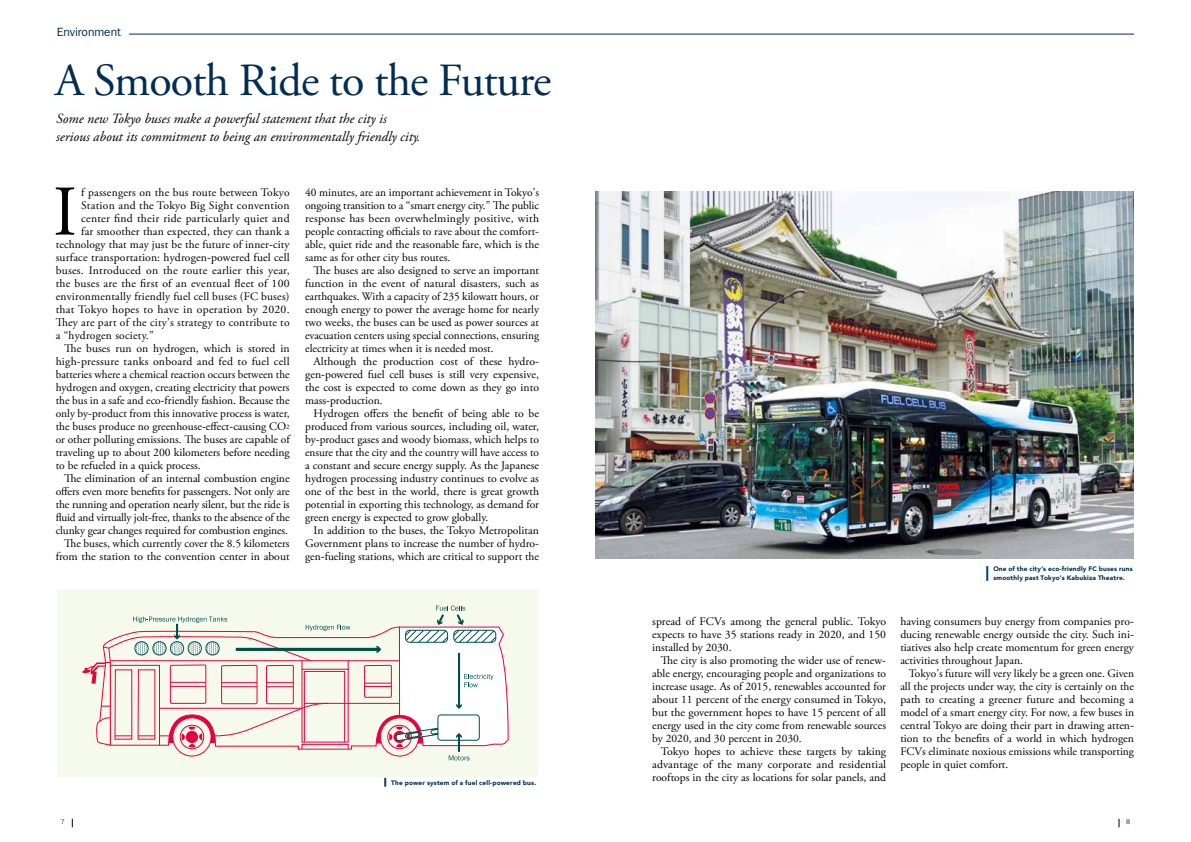
<style>
.page{position:relative;width:1191px;height:842px;background:#fff}
.page>*{position:absolute;margin:0;border:0;box-sizing:border-box;transform-origin:0 0}
.t1{font:71px "Adobe Garamond Pro";color:#000}
.t2{font:46px "Adobe Garamond Pro";letter-spacing:-.02em;color:#002e53}
.t3{font:italic 14px/18px "Adobe Garamond Pro";color:#000}
.t4{font:12px "ITC Franklin Gothic Std";letter-spacing:-.005em;color:#002e53}
.t5{font:11.5px/13px "Adobe Garamond Pro";color:#000;text-align:justify}
.t6{font:11.5px "Adobe Garamond Pro";letter-spacing:.02em;color:#000}
.t7{font:300 7px "Franklin Gothic URW";color:#000}
.t8{font:900 6.5px/9px "Avenir";letter-spacing:.025em;color:#002e53}
.s1{font-family:"Avenir"}
.s2{font-size:6.7px}
</style>
<div class="page">
<hr style="left:129px;top:34px;width:1005px;height:1px;background:#002e53">
<img style="left:595px;top:191px;width:538px;height:367px">
<svg style="left:986px;top:566px;width:2px;height:15px"></svg>
<div style="left:57px;top:589px;width:481px;height:187px;background:#f6faed"></div>
<svg style="left:384px;top:778px;width:2px;height:9px"></svg>
<svg style="left:82px;top:605px;width:427px;height:155px"></svg>
<p class="t4" style="left:57px;top:25px;width:66px">Environment</p>
<h2 class="t2" style="left:55px;top:53px;width:497px">A Smooth Ride to the Future</h2>
<p class="t3" style="left:56px;top:110px;width:366px">Some new Tokyo buses make a powerful statement that the city is serious about its commitment to being an environmentally friendly city.</p>
<h1 class="t1" style="left:53px;top:169px;width:26px">I</h1>
<p class="t6" style="left:81px;top:185px;width:210px">f passengers on the bus route between Tokyo</p>
<p class="t6" style="left:81px;top:198px;width:210px">Station and the Tokyo Big Sight convention</p>
<p class="t6" style="left:81px;top:211px;width:210px">center find their ride particularly quiet and</p>
<p class="t5" style="left:81px;top:225px;width:210px">far smoother than expected, they can thank a</p>
<p class="t5" style="left:56px;top:238px;width:235px">technology that may just be the future of inner<span class="s1">-</span>city</p>
<p class="t5" style="left:56px;top:251px;width:235px">surface transportation: hydrogen<span class="s1">-</span>powered fuel cell</p>
<p class="t6" style="left:56px;top:263px;width:235px">buses. Introduced on the route earlier this year,</p>
<p class="t6" style="left:56px;top:276px;width:235px">the buses are the first of an eventual fleet of 100</p>
<p class="t6" style="left:56px;top:289px;width:235px">environmentally friendly fuel cell buses (FC buses)</p>
<p class="t6" style="left:56px;top:302px;width:235px">that Tokyo hopes to have in operation by 2020.</p>
<p class="t6" style="left:56px;top:315px;width:235px">They are part of the city’s strategy to contribute to</p>
<p class="t6" style="left:56px;top:328px;width:99px">a “hydrogen society.”</p>
<p class="t5" style="left:64px;top:342px;width:227px">The buses run on hydrogen, which is stored in</p>
<p class="t6" style="left:56px;top:354px;width:235px">high<span class="s1">-</span>pressure tanks onboard and fed to fuel cell</p>
<p class="t5" style="left:56px;top:368px;width:235px">batteries where a chemical reaction occurs between the</p>
<p class="t5" style="left:56px;top:381px;width:235px">hydrogen and oxygen, creating electricity that powers</p>
<p class="t5" style="left:56px;top:394px;width:235px">the bus in a safe and eco<span class="s1">-</span>friendly fashion. Because the</p>
<p class="t5" style="left:56px;top:407px;width:235px">only by<span class="s1">-</span>product from this innovative process is water,</p>
<p class="t5" style="left:56px;top:420px;width:235px">the buses produce no greenhouse<span class="s1">-</span>effect<span class="s1">-</span>causing CO<span class="s2">2</span></p>
<p class="t5" style="left:56px;top:433px;width:235px">or other polluting emissions. The buses are capable of</p>
<p class="t5" style="left:56px;top:446px;width:235px">traveling up to about 200 kilometers before needing</p>
<p class="t5" style="left:56px;top:459px;width:146px">to be refueled in a quick process.</p>
<p class="t5" style="left:64px;top:472px;width:227px">The elimination of an internal combustion engine</p>
<p class="t5" style="left:56px;top:485px;width:235px">offers even more benefits for passengers. Not only are</p>
<p class="t5" style="left:56px;top:498px;width:235px">the running and operation nearly silent, but the ride is</p>
<p class="t5" style="left:56px;top:511px;width:235px">fluid and virtually jolt<span class="s1">-</span>free, thanks to the absence of the</p>
<p class="t5" style="left:56px;top:524px;width:234px">clunky gear changes required for combustion engines.</p>
<p class="t5" style="left:64px;top:537px;width:227px">The buses, which currently cover the 8.5 kilometers</p>
<p class="t5" style="left:56px;top:550px;width:235px">from the station to the convention center in about</p>
<p class="t5" style="left:305px;top:186px;width:235px">40 minutes, are an important achievement in Tokyo’s ongoing transition to a “smart energy city.” The public response has been overwhelmingly positive, with people contacting officials to rave about the comfort&shy;able, quiet ride and the reasonable fare, which is the same as for other city bus routes.</p>
<p class="t5" style="left:305px;top:264px;width:235px;text-indent:9px">The buses are also designed to serve an important function in the event of natural disasters, such as earthquakes. With a capacity of 235 kilowatt hours, or enough energy to power the average home for nearly two weeks, the buses can be used as power sources at evacuation centers using special connections, ensuring electricity at times when it is needed most.</p>
<p class="t5" style="left:305px;top:355px;width:235px;text-indent:9px">Although the production cost of these hydro&shy;gen<span class="s1">-</span>powered fuel cell buses is still very expensive, the cost is expected to come down as they go into mass<span class="s1">-</span>production.</p>
<p class="t5" style="left:305px;top:407px;width:235px;text-indent:9px">Hydrogen offers the benefit of being able to be produced from various sources, including oil, water, by<span class="s1">-</span>product gases and woody biomass, which helps to ensure that the city and the country will have access to a constant and secure energy supply. As the Japanese hydrogen processing industry continues to evolve as one of the best in the world, there is great growth potential in exporting this technology, as demand for green energy is expected to grow globally.</p>
<p class="t5" style="left:305px;top:524px;width:235px;text-indent:9px">In addition to the buses, the Tokyo Metropolitan Government plans to increase the number of hydro&shy;gen<span class="s1">-</span>fueling stations, which are critical to support the</p>
<p class="t8" style="left:391px;top:778px;width:146px">The power system of a fuel cell-powered bus.</p>
<p class="t5" style="left:652px;top:615px;width:235px">spread of FCVs among the general public. Tokyo expects to have 35 stations ready in 2020, and 150 installed by 2030.</p>
<p class="t5" style="left:652px;top:654px;width:235px;text-indent:9px">The city is also promoting the wider use of renew&shy;able energy, encouraging people and organizations to increase usage. As of 2015, renewables accounted for about 11 percent of the energy consumed in Tokyo, but the government hopes to have 15 percent of all energy used in the city come from renewable sources by 2020, and 30 percent in 2030.</p>
<p class="t5" style="left:652px;top:745px;width:235px;text-indent:9px">Tokyo hopes to achieve these targets by taking advantage of the many corporate and residential rooftops in the city as locations for solar panels, and</p>
<p class="t8" style="left:993px;top:564px;width:141px">One of the city’s eco-friendly FC buses runs smoothly past Tokyo’s Kabukiza Theatre.</p>
<p class="t5" style="left:900px;top:615px;width:235px">having consumers buy energy from companies pro&shy;ducing renewable energy outside the city. Such ini&shy;tiatives also help create momentum for green energy activities throughout Japan.</p>
<p class="t5" style="left:900px;top:667px;width:235px;text-indent:9px">Tokyo’s future will very likely be a green one. Given all the projects under way, the city is certainly on the path to creating a greener future and becoming a model of a smart energy city. For now, a few buses in central Tokyo are doing their part in drawing atten&shy;tion to the benefits of a world in which hydrogen FCVs eliminate noxious emissions while transporting people in quiet comfort.</p>
<p class="t7" style="left:61px;top:817px;width:6px">7</p>
<p class="t7" style="left:1126px;top:817px;width:6px">8</p>
</div>
